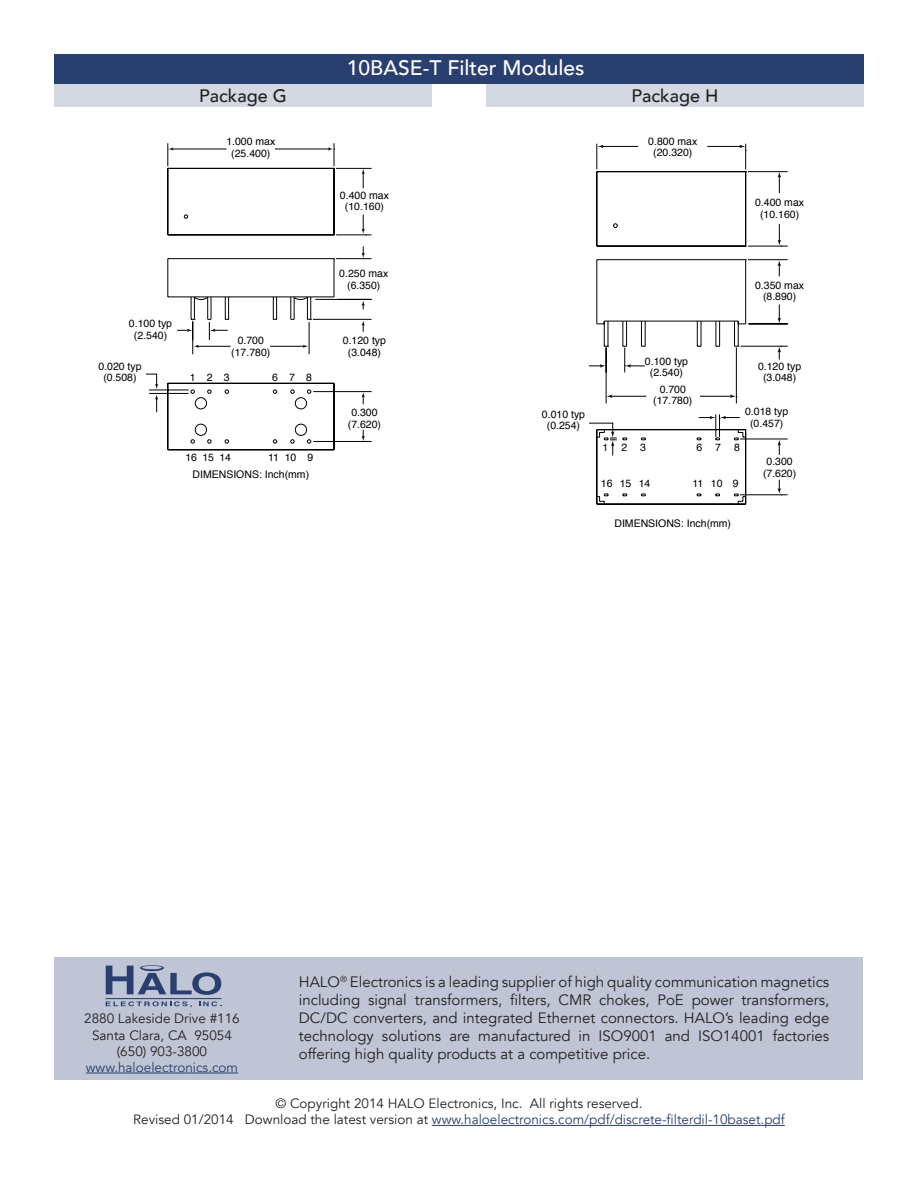
<style>
.page{position:relative;width:918px;height:1188px;background:#fff}
.page>*{position:absolute;margin:0;border:0;box-sizing:border-box;transform-origin:0 0}
.t1{font:500 21px "Avenir";color:#fff}
.t2{font:500 18px "Avenir";color:#231f20}
.t3{font:15px/18px "Avenir";color:#231f20;text-align:justify}
.t4{font:13.5px/16.2px "Avenir";color:#231f20;text-align:center}
.t5{font:13.5px "Avenir";color:#293f6f}
.t6{font:10.5px/11.6px "Helvetica";color:#000;text-align:center}
.s1{color:#293f6f}
</style>
<div class="page">
<div style="left:55px;top:957px;width:808px;height:122px;background:#bfc5d4"></div>
<hr style="left:432px;top:1125px;width:353px;height:1px;background:#293f6f">
<hr style="left:86px;top:1073px;width:152px;height:1px;background:#293f6f">
<hr style="left:106px;top:998px;width:115px;height:1px;background:#293f6f">
<svg style="left:106px;top:1001px;width:86px;height:6px"></svg>
<svg style="left:199px;top:1001px;width:22px;height:5px"></svg>
<svg style="left:106px;top:965px;width:115px;height:30px"></svg>
<div style="left:54px;top:84px;width:378px;height:22px;background:#d4d8e2"></div>
<div style="left:486px;top:84px;width:378px;height:22px;background:#d4d8e2"></div>
<div style="left:54px;top:54px;width:810px;height:30px;background:#293f6f"></div>
<hr style="left:168px;top:449px;width:166px;height:1px;background:#000">
<hr style="left:168px;top:383px;width:166px;height:1px;background:#000">
<hr style="left:149px;top:390px;width:40px;height:1px;background:#000">
<hr style="left:149px;top:393px;width:40px;height:1px;background:#000">
<hr style="left:167px;top:383px;width:1px;height:67px;background:#000">
<svg style="left:190px;top:389px;width:22px;height:55px"></svg>
<svg style="left:273px;top:439px;width:4px;height:5px"></svg>
<svg style="left:225px;top:439px;width:4px;height:5px"></svg>
<svg style="left:273px;top:390px;width:4px;height:4px"></svg>
<svg style="left:225px;top:390px;width:4px;height:4px"></svg>
<hr style="left:168px;top:168px;width:166px;height:1px;background:#000">
<hr style="left:168px;top:258px;width:166px;height:1px;background:#000">
<hr style="left:168px;top:297px;width:166px;height:1px;background:#000">
<hr style="left:168px;top:234px;width:166px;height:1px;background:#000">
<hr style="left:167px;top:168px;width:1px;height:67px;background:#000">
<hr style="left:167px;top:259px;width:1px;height:38px;background:#000">
<hr style="left:334px;top:168px;width:1px;height:67px;background:#000">
<hr style="left:334px;top:259px;width:1px;height:38px;background:#000">
<hr style="left:315px;top:299px;width:57px;height:1px;background:#000">
<hr style="left:313px;top:319px;width:59px;height:1px;background:#000">
<hr style="left:336px;top:234px;width:36px;height:1px;background:#000">
<hr style="left:336px;top:258px;width:36px;height:1px;background:#000">
<hr style="left:336px;top:168px;width:36px;height:1px;background:#000">
<svg style="left:362px;top:215px;width:5px;height:20px"></svg>
<svg style="left:362px;top:169px;width:3px;height:19px"></svg>
<svg style="left:362px;top:246px;width:3px;height:12px"></svg>
<svg style="left:362px;top:301px;width:3px;height:8px"></svg>
<svg style="left:362px;top:321px;width:3px;height:11px"></svg>
<svg style="left:290px;top:383px;width:82px;height:68px"></svg>
<hr style="left:172px;top:149px;width:55px;height:1px;background:#000">
<svg style="left:167px;top:143px;width:21px;height:76px"></svg>
<hr style="left:275px;top:149px;width:54px;height:1px;background:#000">
<svg style="left:328px;top:143px;width:7px;height:25px"></svg>
<svg style="left:146px;top:373px;width:12px;height:39px"></svg>
<svg style="left:177px;top:296px;width:135px;height:59px"></svg>
<hr style="left:745px;top:430px;width:1px;height:74px;background:#000">
<hr style="left:596px;top:430px;width:1px;height:74px;background:#000">
<hr style="left:597px;top:504px;width:149px;height:1px;background:#000">
<svg style="left:597px;top:494px;width:12px;height:10px"></svg>
<hr style="left:740px;top:494px;width:48px;height:1px;background:#000">
<svg style="left:734px;top:494px;width:11px;height:10px"></svg>
<hr style="left:596px;top:172px;width:1px;height:74px;background:#000">
<hr style="left:745px;top:172px;width:1px;height:74px;background:#000">
<hr style="left:740px;top:439px;width:48px;height:1px;background:#000">
<hr style="left:741px;top:346px;width:47px;height:1px;background:#000">
<hr style="left:748px;top:324px;width:40px;height:1px;background:#000">
<hr style="left:748px;top:259px;width:40px;height:1px;background:#000">
<hr style="left:748px;top:246px;width:40px;height:1px;background:#000">
<hr style="left:597px;top:171px;width:149px;height:1px;background:#000">
<hr style="left:748px;top:171px;width:40px;height:1px;background:#000">
<svg style="left:778px;top:224px;width:4px;height:23px"></svg>
<svg style="left:778px;top:172px;width:3px;height:21px"></svg>
<svg style="left:778px;top:304px;width:4px;height:21px"></svg>
<svg style="left:778px;top:260px;width:3px;height:16px"></svg>
<svg style="left:778px;top:346px;width:4px;height:14px"></svg>
<svg style="left:778px;top:480px;width:4px;height:15px"></svg>
<svg style="left:778px;top:440px;width:3px;height:15px"></svg>
<hr style="left:602px;top:146px;width:36px;height:1px;background:#000">
<svg style="left:596px;top:144px;width:7px;height:28px"></svg>
<hr style="left:707px;top:146px;width:34px;height:1px;background:#000">
<svg style="left:739px;top:144px;width:8px;height:28px"></svg>
<svg style="left:588px;top:223px;width:159px;height:233px"></svg>
<h1 class="t1" style="left:347px;top:50px;width:239px">10BASE-T Filter Modules</h1>
<h2 class="t2" style="left:199px;top:80px;width:89px">Package G</h2>
<h2 class="t2" style="left:632px;top:80px;width:88px">Package H</h2>
<p class="t6" style="left:226px;top:136px;width:51px">1.000 max</p>
<p class="t6" style="left:648px;top:136px;width:51px">0.800 max</p>
<p class="t6" style="left:231px;top:148px;width:41px">(25.400)</p>
<p class="t6" style="left:653px;top:147px;width:41px">(20.320)</p>
<p class="t6" style="left:340px;top:190px;width:51px">0.400 max</p>
<p class="t6" style="left:345px;top:201px;width:41px">(10.160)</p>
<p class="t6" style="left:755px;top:197px;width:51px">0.400 max</p>
<p class="t6" style="left:760px;top:208px;width:41px">(10.160)</p>
<p class="t6" style="left:339px;top:268px;width:51px">0.250 max</p>
<p class="t6" style="left:347px;top:279px;width:35px">(6.350)</p>
<p class="t6" style="left:755px;top:280px;width:51px">0.350 max</p>
<p class="t6" style="left:763px;top:291px;width:35px">(8.890)</p>
<p class="t6" style="left:129px;top:318px;width:45px">0.100 typ</p>
<p class="t6" style="left:134px;top:330px;width:35px">(2.540)</p>
<p class="t6" style="left:98px;top:361px;width:45px">0.020 typ</p>
<p class="t6" style="left:103px;top:372px;width:35px">(0.508)</p>
<p class="t6" style="left:238px;top:335px;width:28px">0.700</p>
<p class="t6" style="left:231px;top:346px;width:41px">(17.780)</p>
<p class="t6" style="left:190px;top:372px;width:41px">123</p>
<p class="t6" style="left:272px;top:372px;width:7px">6</p>
<p class="t6" style="left:289px;top:372px;width:7px">7</p>
<p class="t6" style="left:306px;top:372px;width:7px">8</p>
<p class="t6" style="left:343px;top:335px;width:45px">0.120 typ</p>
<p class="t6" style="left:348px;top:347px;width:35px">(3.048)</p>
<p class="t6" style="left:645px;top:356px;width:45px">0.100 typ</p>
<p class="t6" style="left:660px;top:384px;width:28px">0.700</p>
<p class="t6" style="left:650px;top:367px;width:35px">(2.540)</p>
<p class="t6" style="left:758px;top:361px;width:45px">0.120 typ (3.048)</p>
<p class="t6" style="left:351px;top:407px;width:28px">0.300</p>
<p class="t6" style="left:348px;top:419px;width:35px">(7.620)</p>
<p class="t6" style="left:542px;top:409px;width:45px">0.010 typ (0.254)</p>
<p class="t6" style="left:653px;top:395px;width:41px">(17.780)</p>
<p class="t6" style="left:745px;top:406px;width:45px">0.018 typ</p>
<p class="t6" style="left:750px;top:417px;width:35px">(0.457)</p>
<p class="t6" style="left:185px;top:452px;width:47px">16 15 14</p>
<p class="t6" style="left:268px;top:452px;width:12px">11</p>
<p class="t6" style="left:285px;top:452px;width:13px">10</p>
<p class="t6" style="left:308px;top:452px;width:7px">9</p>
<p class="t6" style="left:193px;top:469px;width:118px">DIMENSIONS: Inch(mm)</p>
<p class="t6" style="left:603px;top:442px;width:45px">123</p>
<p class="t6" style="left:696px;top:442px;width:45px">678</p>
<p class="t6" style="left:601px;top:478px;width:51px">16 15 14</p>
<p class="t6" style="left:692px;top:478px;width:48px">11 10 9</p>
<p class="t6" style="left:767px;top:456px;width:28px">0.300</p>
<p class="t6" style="left:763px;top:468px;width:35px">(7.620)</p>
<p class="t6" style="left:614px;top:517px;width:118px">DIMENSIONS: Inch(mm)</p>
<p class="t4" style="left:84px;top:1011px;width:157px">2880 Lakeside Drive #116<br>Santa Clara, CA 95054 (650) 903-3800</p>
<p class="t5" style="left:86px;top:1059px;width:154px">www.haloelectronics.com</p>
<p class="t3" style="left:299px;top:973px;width:532px">HALO<sup>®</sup> Electronics is a leading supplier of high quality communication magnetics including signal transformers, filters, CMR chokes, PoE power transformers, DC/DC converters, and integrated Ethernet connectors. HALO’s leading edge technology solutions are manufactured in ISO9001 and ISO14001 factories offering high quality products at a competitive price.</p>
<p class="t4" style="left:133px;top:1096px;width:653px">© Copyright 2014 HALO Electronics, Inc. All rights reserved.<br>Revised 01/2014 Download the latest version at <span class="s1">www.haloelectronics.com/pdf/discrete-filterdil-10baset.pdf</span></p>
</div>
